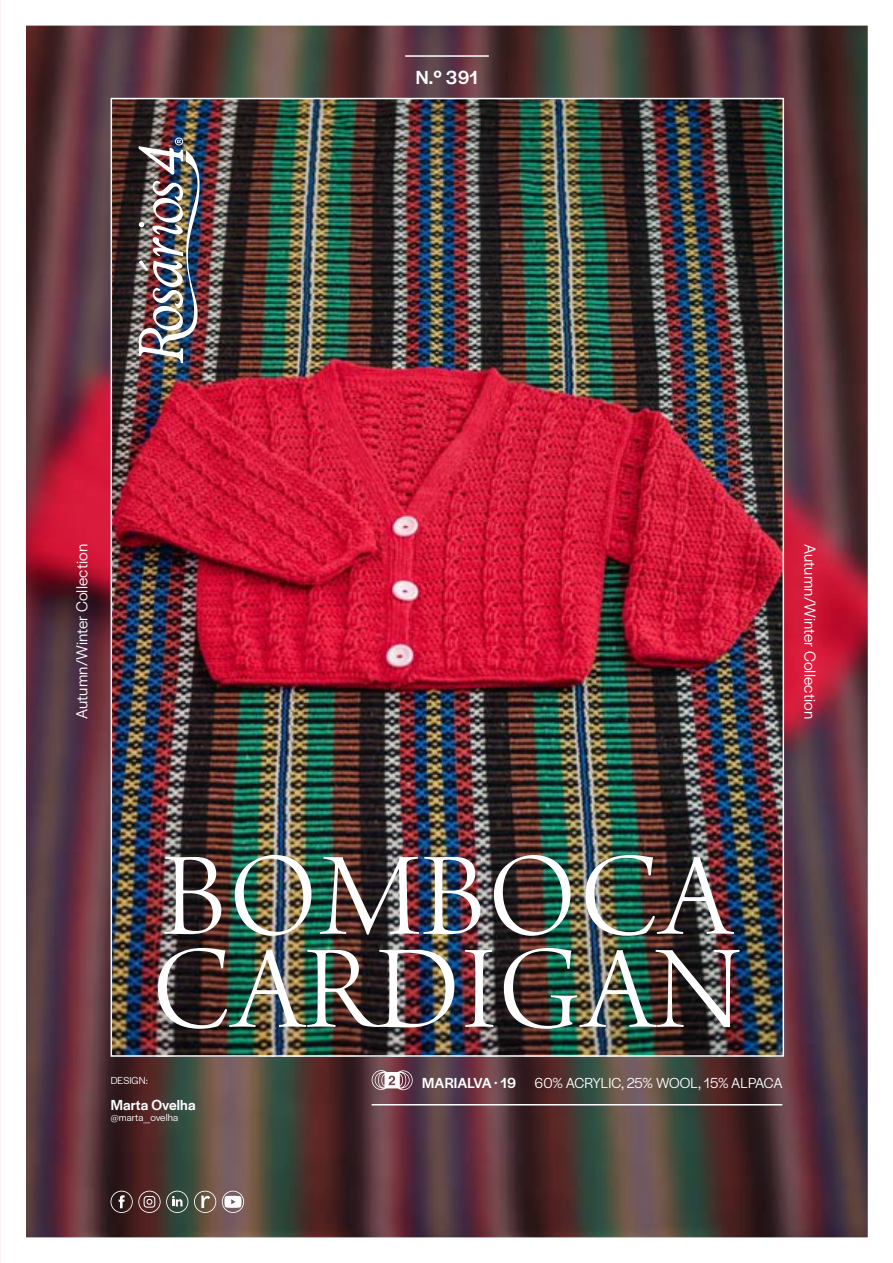
<style>
.page{position:relative;width:893px;height:1263px;background:#fff}
.page>*{position:absolute;margin:0;border:0;box-sizing:border-box;transform-origin:0 0}
.t1{font:124.5px/93px "Arno Pro Light Display";letter-spacing:.01em;color:#fff}
.t2{font:500 19.5px "Halyard Display";color:#fff}
.t3{font:16.5px "Halyard Display";letter-spacing:.01em;color:#fff}
.t4{font:15px "Halyard Display";letter-spacing:.005em;color:#fff}
.t5{font:500 15px "Halyard Display";letter-spacing:.01em;color:#fff}
.t6{font:10.5px "Halyard Display";letter-spacing:.01em;color:#fff}
.s1{font-weight:500}
</style>
<div class="page">
<img style="left:27px;top:27px;width:839px;height:1209px">
<img style="left:114px;top:101px;width:667px;height:953px">
<svg style="left:372px;top:1070px;width:41px;height:20px"></svg>
<img style="left:138px;top:138px;width:65px;height:225px">
<hr style="left:405px;top:55px;width:84px;height:2px;background:#fff">
<svg style="left:222px;top:1191px;width:22px;height:22px"></svg>
<svg style="left:194px;top:1191px;width:22px;height:22px"></svg>
<svg style="left:111px;top:1191px;width:77px;height:22px;background:#61524e"></svg>
<hr style="left:372px;top:1104px;width:410px;height:1px;background:#fff">
<p class="t2" style="left:416px;top:64px;width:64px">N.º 391</p>
<p class="t3" style="left:70px;top:719px;width:177px;rotate:-90deg">Autumn/Winter Collection</p>
<p class="t3" style="left:822px;top:544px;width:177px;rotate:90deg">Autumn/Winter Collection</p>
<h1 class="t1" style="left:152px;top:858px;width:591px">BOMBOCA<br>CARDIGAN</h1>
<p class="t6" style="left:111px;top:1073px;width:39px">DESIGN:</p>
<p class="t4" style="left:422px;top:1072px;width:362px"><span class="s1">MARIALVA · 19</span> 60% ACRYLIC, 25% WOOL, 15% ALPACA</p>
<p class="t5" style="left:111px;top:1094px;width:86px">Marta Ovelha</p>
<p class="t6" style="left:111px;top:1110px;width:69px">@marta_ovelha</p>
</div>
